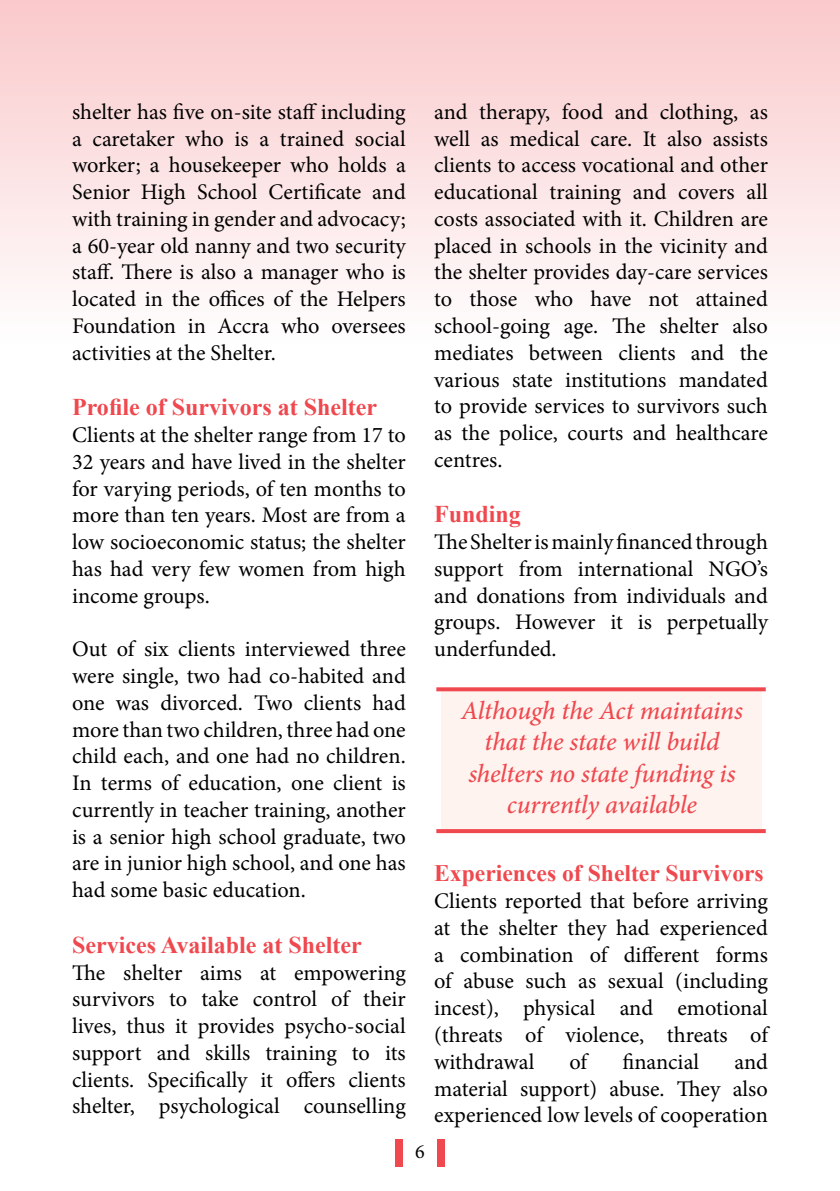
<style>
.page{position:relative;width:840px;height:1191px;background:#fff}
.page>*{position:absolute;margin:0;border:0;box-sizing:border-box;transform-origin:0 0}
.t1{font:italic 500 26px/31.2px "Minion Pro";letter-spacing:-.01em;color:#ef484e;text-align:center}
.t2{font:700 24px "Times New Roman";color:#ef484e}
.t3{font:700 23.6px "Times New Roman";color:#ef484e}
.t4{font:22.2px/26.8px "Minion Pro";color:#000;text-align:justify}
.t5{font:20px "Minion Pro";color:#000}
</style>
<div class="page">
<div style="left:395px;top:1139px;width:7px;height:27px;background:#ef484e"></div>
<div style="left:437px;top:1139px;width:7px;height:27px;background:#ef484e"></div>
<div style="left:0;top:0;width:839px;height:377px;background:linear-gradient(to bottom,#fac9cb,#fff)"></div>
<div style="left:440px;top:690px;width:321px;height:139px;background:#fef3ef"></div>
<svg style="left:436px;top:829px;width:329px;height:4px"></svg>
<svg style="left:436px;top:687px;width:329px;height:4px"></svg>
<p class="t4" style="left:72px;top:98px;width:335px">shelter has five on-site staff including a caretaker who is a trained social worker; a housekeeper who holds a Senior High School Certificate and with training in gender and advocacy; a 60-year old nanny and two security staff. There is also a manager who is located in the offices of the Helpers Foundation in Accra who oversees activities at the Shelter.</p>
<p class="t2" style="left:72px;top:391px;width:306px">Profile of Survivors at Shelter</p>
<p class="t4" style="left:72px;top:422px;width:335px">Clients at the shelter range from 17 to 32 years and have lived in the shelter for varying periods, of ten months to more than ten years. Most are from a low socioeconomic status; the shelter has had very few women from high income groups.</p>
<p class="t4" style="left:72px;top:636px;width:335px">Out of six clients interviewed three were single, two had co-habited and one was divorced. Two clients had more than two children, three had one child each, and one had no children.<br>In terms of education, one client is currently in teacher training, another is a senior high school graduate, two are in junior high school, and one has had some basic education.</p>
<p class="t2" style="left:72px;top:928px;width:291px">Services Available at Shelter</p>
<p class="t4" style="left:72px;top:959px;width:335px">The shelter aims at empowering survivors to take control of their lives, thus it provides psycho-social support and skills training to its clients. Specifically it offers clients shelter, psychological counselling</p>
<p class="t5" style="left:415px;top:1138px;width:11px">6</p>
<p class="t4" style="left:434px;top:98px;width:335px">and therapy, food and clothing, as well as medical care. It also assists clients to access vocational and other educational training and covers all costs associated with it. Children are placed in schools in the vicinity and the shelter provides day-care services to those who have not attained school-going age. The shelter also mediates between clients and the various state institutions mandated to provide services to survivors such as the police, courts and healthcare centres.</p>
<p class="t2" style="left:434px;top:498px;width:88px">Funding</p>
<p class="t4" style="left:434px;top:529px;width:335px">The Shelter is mainly financed through support from international NGO’s and donations from individuals and groups. However it is perpetually underfunded.</p>
<p class="t1" style="left:461px;top:695px;width:283px">Although the Act maintains that the state will build shelters no state funding is currently available</p>
<p class="t3" style="left:434px;top:857px;width:331px">Experiences of Shelter Survivors</p>
<p class="t4" style="left:434px;top:887px;width:335px">Clients reported that before arriving at the shelter they had experienced a combination of different forms of abuse such as sexual (including incest), physical and emotional (threats of violence, threats of withdrawal</p>
<p class="t4" style="left:434px;top:1048px;width:335px;text-indent:300px">and material support) abuse. They also experienced low levels of cooperation</p>
<p class="t4" style="left:569px;top:1048px;width:19px">of</p>
<p class="t4" style="left:622px;top:1048px;width:78px">financial</p>
</div>
